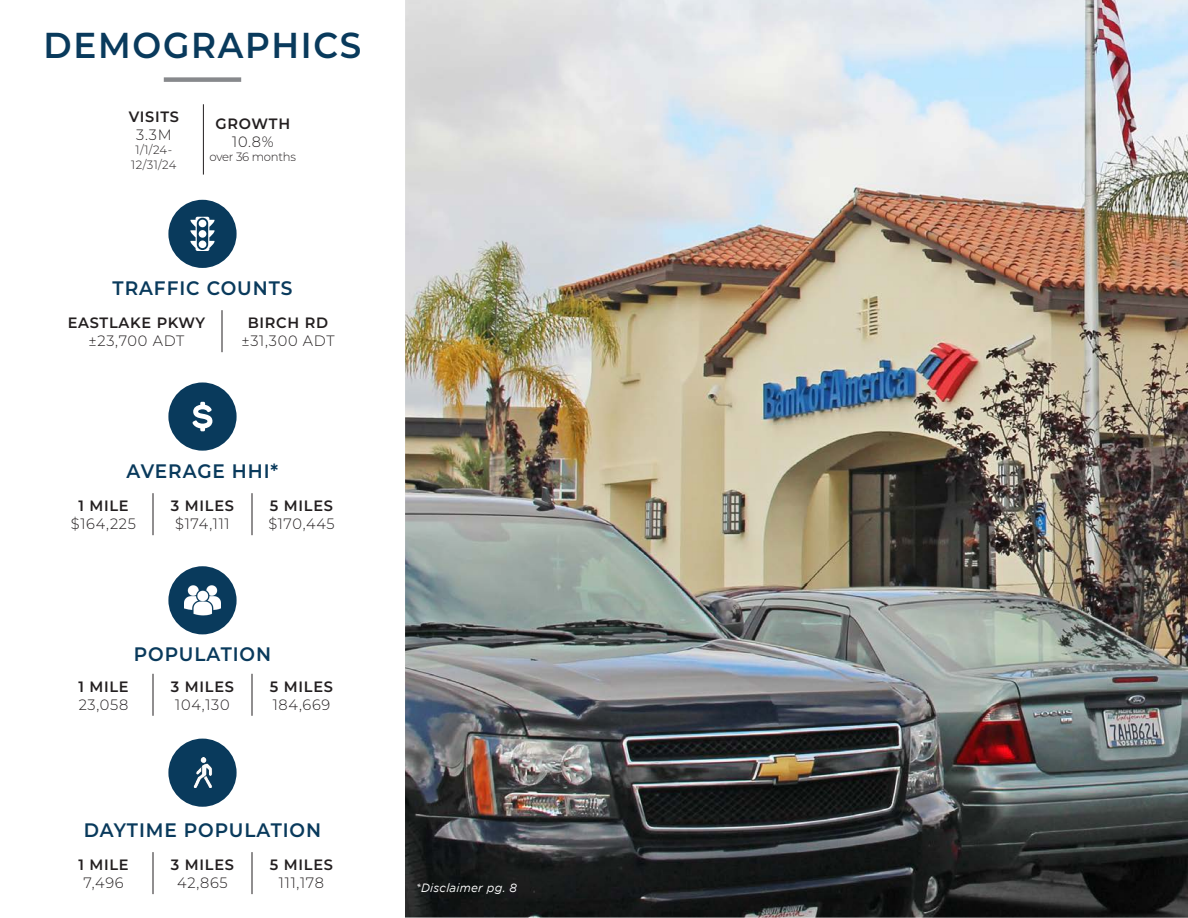
<style>
.page{position:relative;width:1188px;height:918px;background:#fff}
.page>*{position:absolute;margin:0;border:0;box-sizing:border-box;transform-origin:0 0}
.t1{font:600 36px "Montserrat";letter-spacing:.05em;color:#093a5c;scale:.95 1}
.t2{font:600 19.5px "Montserrat";letter-spacing:.05em;color:#093a5c;scale:.95 1}
.Body_Copy{font:300 15px "Montserrat";letter-spacing:.05em;color:#231f20}
.Body_Copy-2{font:600 15px "Montserrat";letter-spacing:.05em;color:#231f20}
.Body_Copy-3{font:300 12px/14.4px "Montserrat";letter-spacing:-.02em;color:#231f20;text-align:center}
.t3{font:italic 12px "Gotham";letter-spacing:.02em;color:#fff}
</style>
<div class="page">
<img style="left:405px;top:0;width:783px;height:918px">
<div style="left:168px;top:200px;width:69px;height:68px;background:#093a5c;border-radius:50%"></div>
<svg style="left:190px;top:217px;width:25px;height:34px"></svg>
<div style="left:199px;top:220px;width:7px;height:7px;background:#fff;border-radius:50%"></div>
<div style="left:199px;top:241px;width:7px;height:7px;background:#fff;border-radius:50%"></div>
<div style="left:199px;top:230px;width:7px;height:8px;background:#fff;border-radius:50%"></div>
<div style="left:168px;top:382px;width:69px;height:69px;background:#093a5c;border-radius:50%"></div>
<svg style="left:192px;top:402px;width:20px;height:29px"></svg>
<hr style="left:153px;top:493px;width:1px;height:42px;background:#231f20">
<hr style="left:252px;top:493px;width:1px;height:42px;background:#231f20">
<hr style="left:222px;top:310px;width:1px;height:42px;background:#231f20">
<hr style="left:153px;top:674px;width:1px;height:42px;background:#231f20">
<hr style="left:252px;top:674px;width:1px;height:42px;background:#231f20">
<div style="left:168px;top:566px;width:69px;height:68px;background:#093a5c;border-radius:50%"></div>
<img style="left:185px;top:585px;width:35px;height:31px">
<div style="left:168px;top:739px;width:69px;height:68px;background:#093a5c;border-radius:50%"></div>
<img style="left:193px;top:758px;width:19px;height:30px">
<hr style="left:153px;top:852px;width:1px;height:42px;background:#231f20">
<hr style="left:252px;top:852px;width:1px;height:42px;background:#231f20">
<div style="left:164px;top:77px;width:77px;height:5px;background:#87898c"></div>
<hr style="left:203px;top:104px;width:1px;height:71px;background:#231f20">
<p class="t1" style="left:44px;top:20px;width:336px">DEMOGRAPHICS</p>
<p class="Body_Copy-2" style="left:129px;top:106px;width:52px">VISITS</p>
<p class="Body_Copy" style="left:136px;top:124px;width:37px">3.3M</p>
<p class="Body_Copy-3" style="left:131px;top:142px;width:47px">1/1/24-<br>12/31/24</p>
<p class="Body_Copy-2" style="left:216px;top:113px;width:76px">GROWTH</p>
<p class="Body_Copy" style="left:232px;top:132px;width:43px">10.8%</p>
<p class="Body_Copy-3" style="left:210px;top:149px;width:88px">over 36 months</p>
<p class="t2" style="left:113px;top:274px;width:191px">TRAFFIC COUNTS</p>
<p class="Body_Copy-2" style="left:68px;top:312px;width:139px">EASTLAKE PKWY</p>
<p class="Body_Copy" style="left:89px;top:330px;width:97px">±23,700 ADT</p>
<p class="Body_Copy-2" style="left:248px;top:312px;width:82px">BIRCH RD</p>
<p class="Body_Copy" style="left:241px;top:330px;width:95px">±31,300 ADT</p>
<p class="t2" style="left:127px;top:457px;width:161px">AVERAGE HHI*</p>
<p class="Body_Copy-2" style="left:78px;top:495px;width:52px">1 MILE</p>
<p class="Body_Copy" style="left:71px;top:513px;width:67px">$164,225</p>
<p class="Body_Copy-2" style="left:171px;top:495px;width:65px">3 MILES</p>
<p class="Body_Copy" style="left:175px;top:513px;width:56px">$174,111</p>
<p class="Body_Copy-2" style="left:270px;top:495px;width:65px">5 MILES</p>
<p class="Body_Copy" style="left:268px;top:513px;width:68px">$170,445</p>
<p class="t2" style="left:134px;top:641px;width:146px">POPULATION</p>
<p class="Body_Copy-2" style="left:78px;top:676px;width:52px">1 MILE</p>
<p class="Body_Copy" style="left:79px;top:694px;width:51px">23,058</p>
<p class="Body_Copy-2" style="left:171px;top:676px;width:65px">3 MILES</p>
<p class="Body_Copy" style="left:175px;top:694px;width:56px">104,130</p>
<p class="Body_Copy-2" style="left:270px;top:676px;width:65px">5 MILES</p>
<p class="Body_Copy" style="left:273px;top:694px;width:59px">184,669</p>
<p class="t2" style="left:84px;top:816px;width:251px">DAYTIME POPULATION</p>
<p class="Body_Copy-2" style="left:78px;top:854px;width:52px">1 MILE</p>
<p class="Body_Copy" style="left:83px;top:872px;width:42px">7,496</p>
<p class="Body_Copy-2" style="left:171px;top:854px;width:65px">3 MILES</p>
<p class="Body_Copy" style="left:177px;top:872px;width:52px">42,865</p>
<p class="Body_Copy-2" style="left:270px;top:854px;width:65px">5 MILES</p>
<p class="Body_Copy" style="left:279px;top:872px;width:47px">111,178</p>
<p class="t3" style="left:416px;top:881px;width:103px">*Disclaimer pg. 8</p>
</div>
